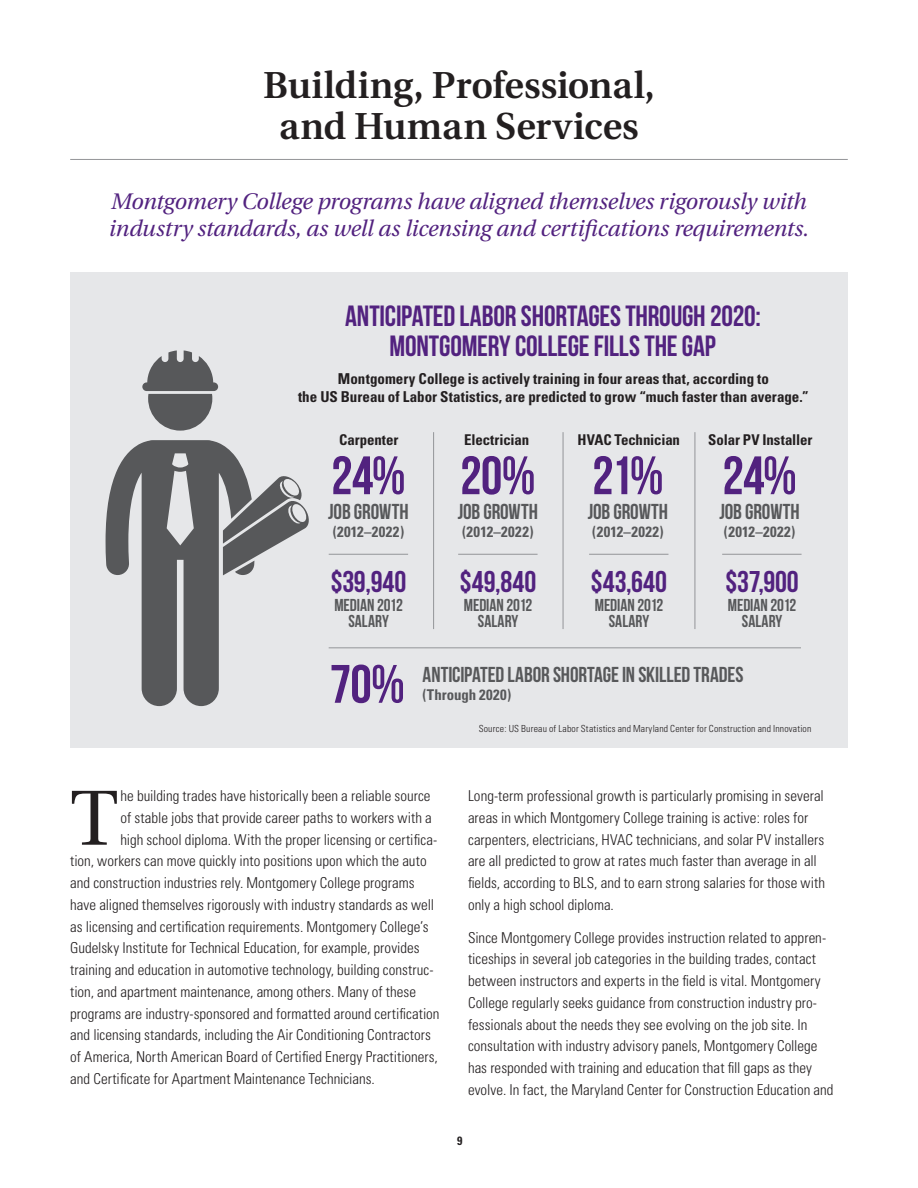
<style>
.page{position:relative;width:918px;height:1188px;background:#fff}
.page>*{position:absolute;margin:0;border:0;box-sizing:border-box;transform-origin:0 0}
.t1{font:77.85px "Utopia";color:#231f20}
.t2{font:54px "Bebas Neue";letter-spacing:-.01em;color:#52227f}
.t3{font:600 37.5px/40.5px "Utopia";color:#231f20;text-align:center}
.t4{font:30px "Bebas Neue";color:#52227f}
.t5{font:29.25px/29.2px "Bebas Neue";letter-spacing:-.005em;color:#52227f;text-align:center}
.t6{font:italic 22.5px/27px "Utopia";letter-spacing:-.015em;color:#52227f}
.t7{font:21.6px "Bebas Neue";letter-spacing:-.005em;color:#57585a}
.t8{font:17.25px/15.8px "Bebas Neue";color:#57585a;text-align:center}
.t9{font:300 condensed 15px/21.8px "Univers";color:#231f20}
.t10{font:700 condensed 15px/18px "Univers";color:#231f20;text-align:center}
.t11{font:700 condensed 14.85px "Univers";letter-spacing:-.01em;color:#231f20}
.t12{font:700 condensed 14.85px "Univers";letter-spacing:.025em;color:#57585a}
.t13{font:700 condensed 14.85px "Univers";letter-spacing:.005em;color:#57585a}
.t14{font:700 condensed 12px "Univers";color:#231f20}
.t15{font:300 condensed 9.75px "Univers";letter-spacing:.02em;color:#231f20}
</style>
<div class="page">
<hr style="left:70px;top:159px;width:778px;height:1px;background:#939598">
<div style="left:70px;top:273px;width:778px;height:475px;background:#e6e7e9"></div>
<svg style="left:106px;top:440px;width:203px;height:266px"></svg>
<svg style="left:142px;top:350px;width:76px;height:81px"></svg>
<hr style="left:433px;top:432px;width:1px;height:197px;background:#939598">
<hr style="left:563px;top:432px;width:1px;height:197px;background:#939598">
<hr style="left:695px;top:432px;width:1px;height:197px;background:#939598">
<hr style="left:329px;top:554px;width:79px;height:1px;background:#939598">
<hr style="left:458px;top:554px;width:80px;height:1px;background:#939598">
<hr style="left:589px;top:554px;width:79px;height:1px;background:#939598">
<hr style="left:722px;top:554px;width:80px;height:1px;background:#939598">
<hr style="left:329px;top:647px;width:472px;height:1px;background:#939598">
<h3 class="t3" style="left:263px;top:69px;width:393px">Building, Professional, and Human Services</h3>
<h3 class="t6" style="left:109px;top:190px;width:702px">Montgomery College programs have aligned themselves rigorously with industry standards, as well as licensing and certifications requirements.</h3>
<h3 class="t5" style="left:345px;top:302px;width:417px">ANTICIPATED LABOR SHORTAGES THROUGH 2020:<br>MONTGOMERY COLLEGE FILLS THE GAP</h3>
<p class="t10" style="left:298px;top:371px;width:512px">Montgomery College is actively training in four areas that, according to<br>the US Bureau of Labor Statistics, are predicted to grow “much faster than average.”</p>
<p class="t11" style="left:339px;top:434px;width:61px">Carpenter</p>
<h2 class="t2" style="left:331px;top:444px;width:76px">24%</h2>
<h3 class="t7" style="left:328px;top:499px;width:82px">JOB GROWTH</h3>
<p class="t12" style="left:333px;top:526px;width:73px">(2012–2022)</p>
<h3 class="t4" style="left:331px;top:564px;width:77px">$39,940</h3>
<p class="t8" style="left:334px;top:597px;width:70px">MEDIAN 2012<br>SALARY</p>
<p class="t11" style="left:464px;top:434px;width:67px">Electrician</p>
<h2 class="t2" style="left:460px;top:444px;width:77px">20%</h2>
<h3 class="t7" style="left:458px;top:499px;width:82px">JOB GROWTH</h3>
<p class="t12" style="left:462px;top:526px;width:73px">(2012–2022)</p>
<h3 class="t4" style="left:460px;top:564px;width:78px">$49,840</h3>
<p class="t8" style="left:464px;top:597px;width:70px">MEDIAN 2012<br>SALARY</p>
<p class="t11" style="left:577px;top:434px;width:104px">HVAC Technician</p>
<h2 class="t2" style="left:592px;top:444px;width:73px">21%</h2>
<h3 class="t7" style="left:588px;top:499px;width:82px">JOB GROWTH</h3>
<p class="t12" style="left:592px;top:526px;width:73px">(2012–2022)</p>
<h3 class="t4" style="left:591px;top:564px;width:78px">$43,640</h3>
<p class="t8" style="left:595px;top:597px;width:70px">MEDIAN 2012<br>SALARY</p>
<p class="t11" style="left:708px;top:434px;width:106px">Solar PV Installer</p>
<h2 class="t2" style="left:722px;top:444px;width:76px">24%</h2>
<h3 class="t7" style="left:719px;top:499px;width:82px">JOB GROWTH</h3>
<p class="t12" style="left:724px;top:526px;width:73px">(2012–2022)</p>
<h3 class="t4" style="left:726px;top:564px;width:74px">$37,900</h3>
<p class="t8" style="left:728px;top:597px;width:70px">MEDIAN 2012<br>SALARY</p>
<h2 class="t2" style="left:330px;top:653px;width:77px">70%</h2>
<h3 class="t7" style="left:423px;top:662px;width:322px">ANTICIPATED LABOR SHORTAGE IN SKILLED TRADES</h3>
<p class="t13" style="left:423px;top:689px;width:90px">(Through 2020)</p>
<p class="t15" style="left:479px;top:725px;width:334px">Source: US Bureau of Labor Statistics and Maryland Center for Construction and Innovation</p>
<h1 class="t1" style="left:70px;top:787px;width:50px">T</h1>
<p class="t9" style="left:120px;top:787px;width:312px">he building trades have historically been a reliable source</p>
<p class="t9" style="left:120px;top:808px;width:313px">of stable jobs that provide career paths to workers with a</p>
<p class="t9" style="left:120px;top:830px;width:318px">high school diploma. With the proper licensing or certifica-</p>
<p class="t9" style="left:70px;top:852px;width:358px">tion, workers can move quickly into positions upon which the auto</p>
<p class="t9" style="left:70px;top:874px;width:346px">and construction industries rely. Montgomery College programs</p>
<p class="t9" style="left:70px;top:895px;width:365px">have aligned themselves rigorously with industry standards as well</p>
<p class="t9" style="left:70px;top:917px;width:360px">as licensing and certification requirements. Montgomery College’s</p>
<p class="t9" style="left:70px;top:939px;width:351px">Gudelsky Institute for Technical Education, for example, provides</p>
<p class="t9" style="left:70px;top:961px;width:365px">training and education in automotive technology, building construc-</p>
<p class="t9" style="left:70px;top:982px;width:347px">tion, and apartment maintenance, among others. Many of these</p>
<p class="t9" style="left:70px;top:1004px;width:371px">programs are industry-sponsored and formatted around certification</p>
<p class="t9" style="left:70px;top:1026px;width:362px">and licensing standards, including the Air Conditioning Contractors</p>
<p class="t9" style="left:70px;top:1048px;width:369px">of America, North American Board of Certified Energy Practitioners,</p>
<p class="t9" style="left:70px;top:1069px;width:306px">and Certificate for Apartment Maintenance Technicians.</p>
<p class="t9" style="left:468px;top:787px;width:359px">Long-term professional growth is particularly promising in several areas in which Montgomery College training is active: roles for carpenters, electricians, HVAC technicians, and solar PV installers are all predicted to grow at rates much faster than average in all fields, according to BLS, and to earn strong salaries for those with only a high school diploma.</p>
<p class="t9" style="left:468px;top:928px;width:367px">Since Montgomery College provides instruction related to appren&shy;ticeships in several job categories in the building trades, contact between instructors and experts in the field is vital. Montgomery College regularly seeks guidance from construction industry pro&shy;fessionals about the needs they see evolving on the job site. In consultation with industry advisory panels, Montgomery College has responded with training and education that fill gaps as they evolve. In fact, the Maryland Center for Construction Education and</p>
<p class="t14" style="left:457px;top:1137px;width:7px">9</p>
</div>
